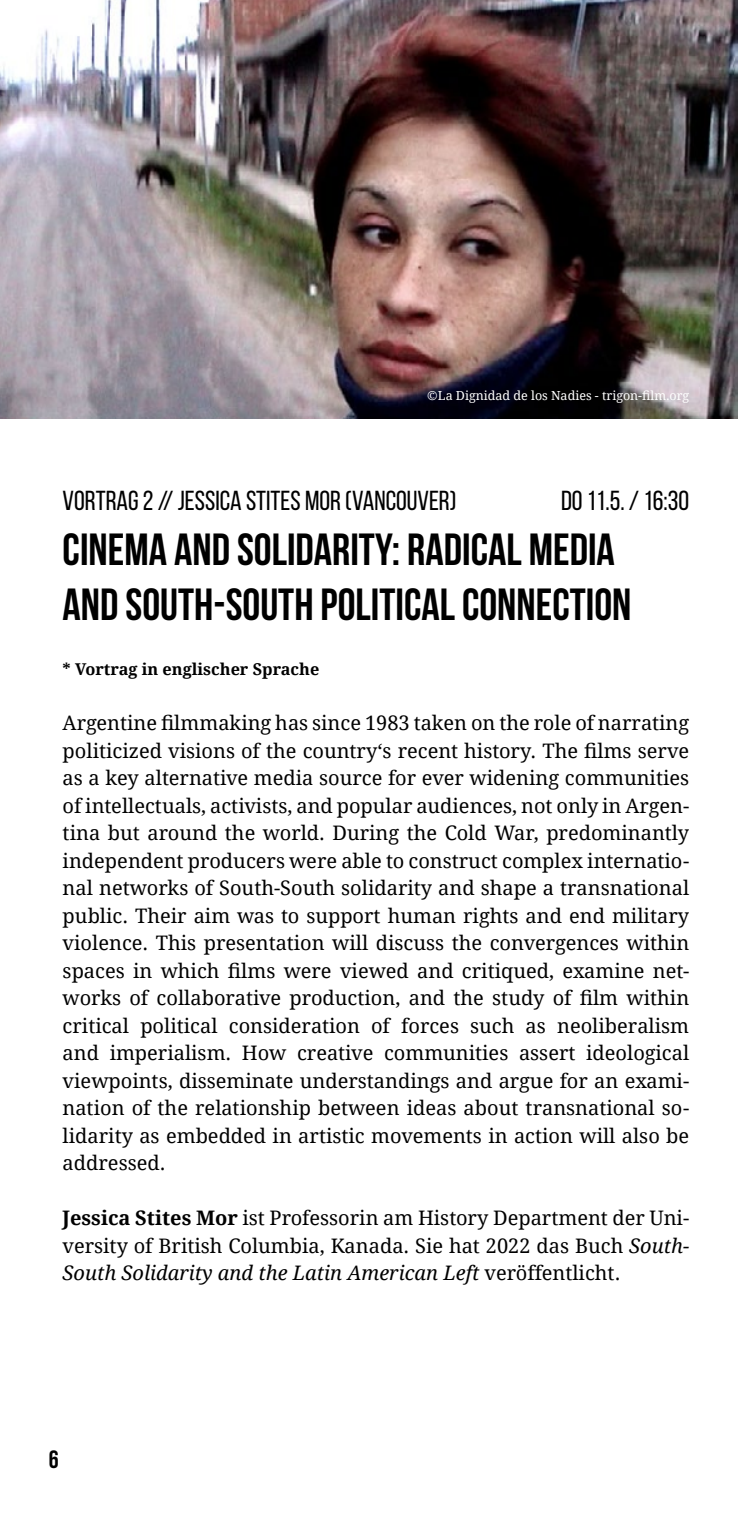
<style>
.page{position:relative;width:738px;height:1517px;background:#fff}
.page>*{position:absolute;margin:0;border:0;box-sizing:border-box;transform-origin:0 0}
.t1{font:700 45px/55px "Bebas Neue";color:#000}
.t2{font:27.5px "Bebas Neue";color:#000}
.t3{font:700 25px "Bebas Neue";color:#000}
.t4{font:20px/27.5px "Droid Serif";color:#000;text-align:justify}
.t5{font:700 16.25px "Droid Serif";color:#000}
.t6{font:12.5px "Droid Serif";color:#fff}
.s1{font-weight:700}
.s2{font-style:italic}
</style>
<div class="page">
<img style="left:0;top:0;width:737px;height:419px">
<p class="t6" style="left:427px;top:388px;width:263px">©La Dignidad de los Nadies - trigon-film.org</p>
<h2 class="t2" style="left:63px;top:486px;width:395px">VORTRAG 2 // JESSICA STITES MOR (VANCOUVER)</h2>
<h1 class="t1" style="left:63px;top:521px;width:570px">CINEMA AND SOLIDARITY: RADICAL MEDIA<br>AND SOUTH-SOUTH POLITICAL CONNECTION</h1>
<h2 class="t2" style="left:560px;top:486px;width:130px">DO 11.5. / 16:30</h2>
<p class="t5" style="left:63px;top:658px;width:258px">* Vortrag in englischer Sprache</p>
<p class="t4" style="left:63px;top:709px;width:627px">Argentine filmmaking has since 1983 taken on the role of narrating politicized visions of the country‘s recent history. The films serve as a key alternative media source for ever widening communities of intellectuals, activists, and popular audiences, not only in Argen&shy;tina but around the world. During the Cold War, predominantly independent producers were able to construct complex internatio&shy;nal networks of South-South solidarity and shape a transnational public. Their aim was to support human rights and end military violence. This presentation will discuss the convergences within spaces in which films were viewed and critiqued, examine net&shy;works of collaborative production, and the study of film within critical political consideration of forces such as neoliberalism and imperialism. How creative communities assert ideological viewpoints, disseminate understandings and argue for an exami&shy;nation of the relationship between ideas about transnational so&shy;lidarity as embedded in artistic movements in action will also be addressed.</p>
<p class="t4" style="left:63px;top:1204px;width:627px"><span class="s1">Jessica Stites Mor</span> ist Professorin am History Department der Uni&shy;versity of British Columbia, Kanada. Sie hat 2022 das Buch <span class="s2">South-South Solidarity and the Latin American Left</span> veröffentlicht.</p>
<p class="t3" style="left:49px;top:1445px;width:11px">6</p>
</div>
